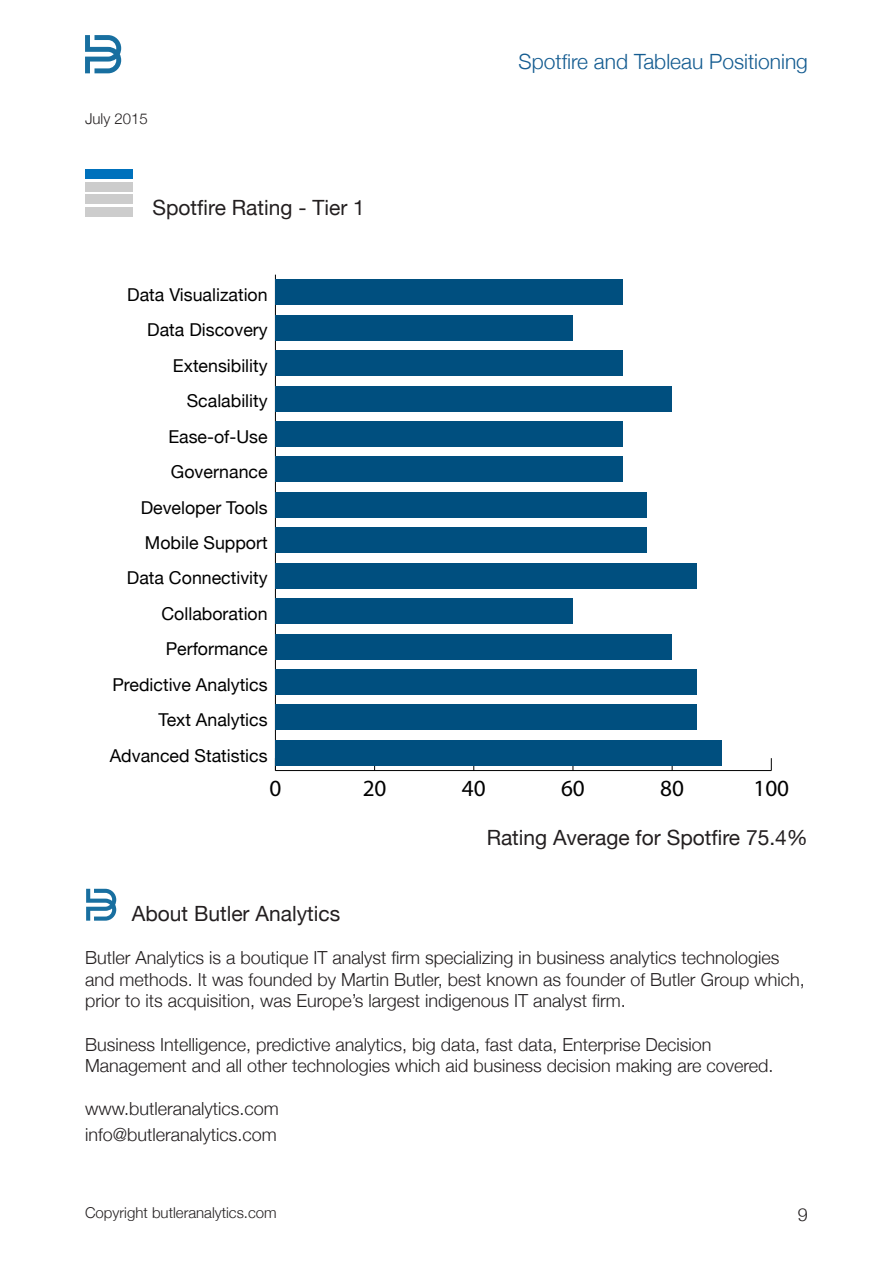
<style>
.page{position:relative;width:893px;height:1263px;background:#fff}
.page>*{position:absolute;margin:0;border:0;box-sizing:border-box;transform-origin:0 0}
.t1{font:23.25px "Myriad Pro";color:#000}
.t2{font:21px "Helvetica Neue";color:#231f20}
.t3{font:300 21px "Helvetica Neue";color:#145c91}
.t4{font:300 18px/21.6px "Helvetica Neue";color:#231f20}
.t5{font:17.7px "Helvetica Neue";color:#000}
.t6{font:300 15px "Helvetica Neue";color:#231f20}
</style>
<div class="page">
<svg style="left:85px;top:35px;width:36px;height:38px"></svg>
<hr style="left:275px;top:770px;width:496px;height:1px;background:#000">
<svg style="left:771px;top:758px;width:1px;height:12px"></svg>
<hr style="left:275px;top:275px;width:1px;height:495px;background:#000">
<svg style="left:275px;top:765px;width:13px;height:1px"></svg>
<div style="left:275px;top:280px;width:347px;height:25px;background:#004f7f"></div>
<div style="left:275px;top:315px;width:298px;height:25px;background:#004f7f"></div>
<div style="left:275px;top:350px;width:347px;height:26px;background:#004f7f"></div>
<div style="left:275px;top:386px;width:397px;height:25px;background:#004f7f"></div>
<div style="left:275px;top:421px;width:347px;height:26px;background:#004f7f"></div>
<div style="left:275px;top:457px;width:347px;height:25px;background:#004f7f"></div>
<div style="left:275px;top:492px;width:372px;height:26px;background:#004f7f"></div>
<div style="left:275px;top:527px;width:372px;height:26px;background:#004f7f"></div>
<div style="left:275px;top:563px;width:422px;height:25px;background:#004f7f"></div>
<div style="left:275px;top:598px;width:298px;height:26px;background:#004f7f"></div>
<div style="left:275px;top:634px;width:397px;height:25px;background:#004f7f"></div>
<div style="left:275px;top:669px;width:422px;height:26px;background:#004f7f"></div>
<div style="left:275px;top:705px;width:422px;height:25px;background:#004f7f"></div>
<div style="left:275px;top:740px;width:447px;height:25px;background:#004f7f"></div>
<div style="left:85px;top:169px;width:48px;height:10px;background:#0071bc"></div>
<div style="left:85px;top:182px;width:48px;height:9px;background:#ccc"></div>
<div style="left:85px;top:195px;width:48px;height:9px;background:#ccc"></div>
<div style="left:85px;top:207px;width:48px;height:10px;background:#ccc"></div>
<svg style="left:86px;top:889px;width:30px;height:32px"></svg>
<p class="t6" style="left:85px;top:107px;width:64px">July 2015</p>
<p class="t2" style="left:153px;top:193px;width:214px">Spotfire Rating - Tier 1</p>
<p class="t5" style="left:127px;top:282px;width:142px">Data Visualization</p>
<p class="t5" style="left:147px;top:317px;width:122px">Data Discovery</p>
<p class="t5" style="left:173px;top:353px;width:96px">Extensibility</p>
<p class="t5" style="left:187px;top:388px;width:82px">Scalability</p>
<p class="t5" style="left:168px;top:424px;width:101px">Ease-of-Use</p>
<p class="t5" style="left:171px;top:459px;width:98px">Governance</p>
<p class="t5" style="left:141px;top:494px;width:128px">Developer Tools</p>
<p class="t5" style="left:145px;top:530px;width:124px">Mobile Support</p>
<p class="t5" style="left:127px;top:565px;width:142px">Data Connectivity</p>
<p class="t5" style="left:161px;top:601px;width:108px">Collaboration</p>
<p class="t5" style="left:166px;top:636px;width:103px">Performance</p>
<p class="t5" style="left:112px;top:672px;width:157px">Predictive Analytics</p>
<p class="t5" style="left:158px;top:707px;width:111px">Text Analytics</p>
<p class="t5" style="left:110px;top:742px;width:159px">Advanced Statistics</p>
<p class="t3" style="left:518px;top:45px;width:291px">Spotfire and Tableau Positioning</p>
<p class="t1" style="left:269px;top:774px;width:13px">0</p>
<p class="t1" style="left:363px;top:774px;width:25px">20</p>
<p class="t1" style="left:462px;top:774px;width:25px">40</p>
<p class="t1" style="left:561px;top:774px;width:25px">60</p>
<p class="t1" style="left:660px;top:774px;width:25px">80</p>
<p class="t1" style="left:753px;top:774px;width:37px">100</p>
<p class="t2" style="left:487px;top:823px;width:323px">Rating Average for Spotfire 75.4%</p>
<p class="t2" style="left:132px;top:898px;width:210px">About Butler Analytics</p>
<p class="t4" style="left:85px;top:946px;width:721px">Butler Analytics is a boutique IT analyst firm specializing in business analytics technologies and methods. It was founded by Martin Butler, best known as founder of Butler Group which, prior to its acquisition, was Europe’s largest indigenous IT analyst firm.</p>
<p class="t4" style="left:85px;top:1032px;width:690px">Business Intelligence, predictive analytics, big data, fast data, Enterprise Decision<br>Management and all other technologies which aid business decision making are covered.</p>
<p class="t4" style="left:85px;top:1097px;width:195px">www.butleranalytics.com</p>
<p class="t4" style="left:85px;top:1122px;width:193px">info@butleranalytics.com</p>
<p class="t6" style="left:85px;top:1200px;width:193px">Copyright butleranalytics.com</p>
<p class="t4" style="left:798px;top:1202px;width:12px">9</p>
</div>
